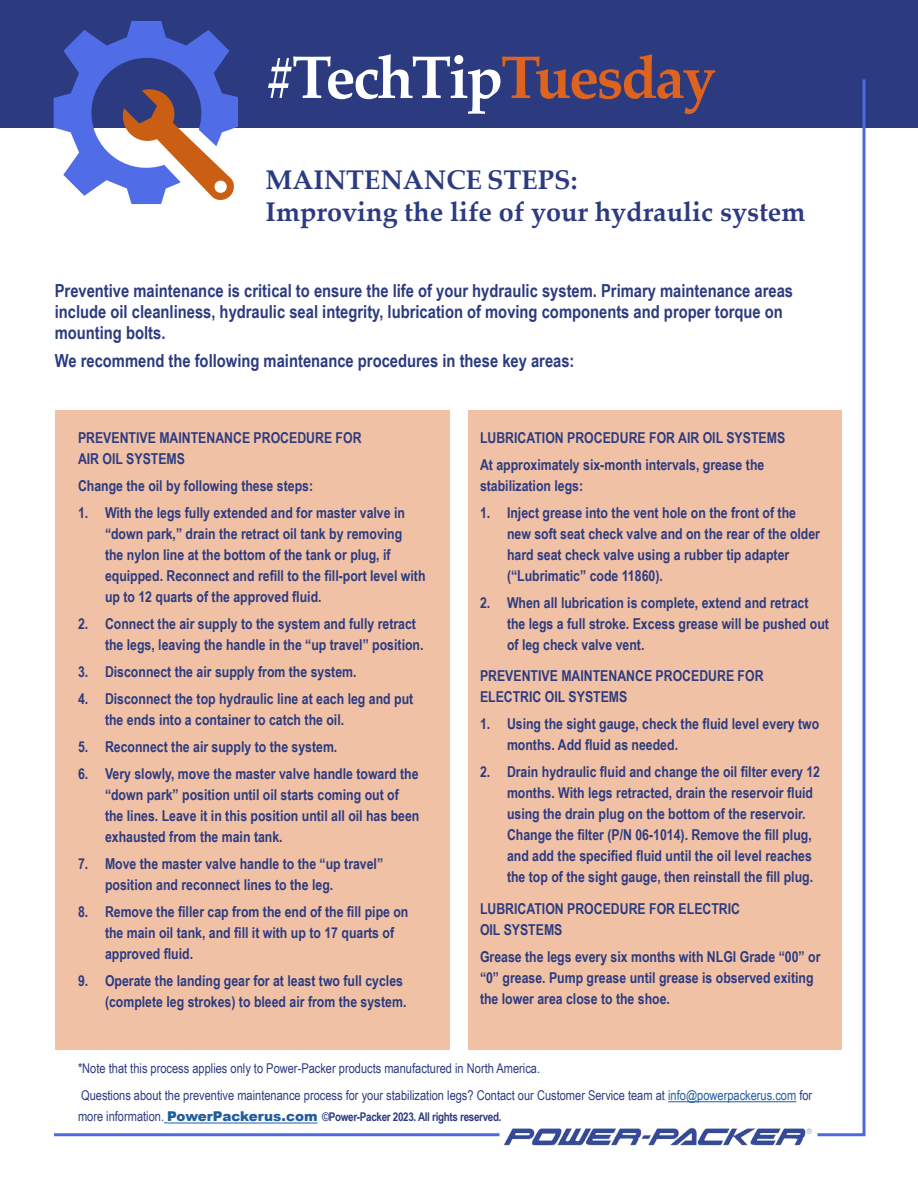
<style>
.page{position:relative;width:918px;height:1188px;background:#fff}
.page>*{position:absolute;margin:0;border:0;box-sizing:border-box;transform-origin:0 0}
.t1{font:700 60px "Palatino Linotype";letter-spacing:-.04em;color:#fff}
.t2{font:700 27px/32.4px "Palatino Linotype";color:#2c3b80}
.t3{font:700 18px/21px "Arial Narrow";color:#2c3b80}
.t4{font:700 15px/21px "Arial Narrow";color:#2c3b80}
.t5{font:13.5px/27px "Arial Narrow";color:#2c3b80}
.t6{font:700 12px "Arial Narrow";letter-spacing:-.025em;color:#2c3b80}
.s1{color:#de631f}
.s2{color:#205d9e}
.s3{font-weight:400;font-size:13.5px}
.s4{font-family:"Arial";font-weight:900;font-size:13.5px;color:#205d9e}
</style>
<div class="page">
<div style="left:0;top:0;width:918px;height:127px;background:#2c3b80"></div>
<svg style="left:54px;top:21px;width:184px;height:183px"></svg>
<hr style="left:863px;top:79px;width:3px;height:1055px;background:#4e68de">
<hr style="left:54px;top:1133px;width:446px;height:3px;background:#4e68de">
<hr style="left:818px;top:1133px;width:48px;height:3px;background:#4e68de">
<div style="left:55px;top:410px;width:394px;height:640px;background:#f1c1a6"></div>
<div style="left:468px;top:410px;width:374px;height:640px;background:#f1c1a6"></div>
<hr style="left:668px;top:1101px;width:128px;height:1px;background:#205d9e">
<hr style="left:167px;top:1123px;width:151px;height:1px;background:#205d9e">
<img style="left:503px;top:1127px;width:309px;height:19px">
<h1 class="t1" style="left:266px;top:54px;width:452px">#TechTip<span class="s1">Tuesday</span></h1>
<h2 class="t2" style="left:266px;top:166px;width:541px">MAINTENANCE STEPS:<br>Improving the life of your hydraulic system</h2>
<p class="t3" style="left:55px;top:282px;width:740px">Preventive maintenance is critical to ensure the life of your hydraulic system. Primary maintenance areas include oil cleanliness, hydraulic seal integrity, lubrication of moving components and proper torque on mounting bolts.</p>
<p class="t3" style="left:55px;top:352px;width:521px">We recommend the following maintenance procedures in these key areas:</p>
<p class="t4" style="left:78px;top:429px;width:285px">PREVENTIVE MAINTENANCE PROCEDURE FOR<br>AIR OIL SYSTEMS</p>
<p class="t4" style="left:78px;top:477px;width:237px">Change the oil by following these steps:</p>
<p class="t4" style="left:105px;top:504px;width:322px;text-indent:-27px">1. With the legs fully extended and for master valve in “down park,” drain the retract oil tank by removing<br>the nylon line at the bottom of the tank or plug, if equipped. Reconnect and refill to the fill-port level with up to 12 quarts of the approved fluid.</p>
<p class="t4" style="left:105px;top:615px;width:320px;text-indent:-27px">2. Connect the air supply to the system and fully retract the legs, leaving the handle in the “up travel” position.</p>
<p class="t4" style="left:78px;top:663px;width:280px">3. Disconnect the air supply from the system.</p>
<p class="t4" style="left:105px;top:690px;width:310px;text-indent:-27px">4. Disconnect the top hydraulic line at each leg and put the ends into a container to catch the oil.</p>
<p class="t4" style="left:78px;top:738px;width:261px">5. Reconnect the air supply to the system.</p>
<p class="t4" style="left:105px;top:765px;width:316px;text-indent:-27px">6. Very slowly, move the master valve handle toward the “down park” position until oil starts coming out of the lines. Leave it in this position until all oil has been exhausted from the main tank.</p>
<p class="t4" style="left:105px;top:855px;width:280px;text-indent:-27px">7. Move the master valve handle to the “up travel” position and reconnect lines to the leg.</p>
<p class="t4" style="left:105px;top:903px;width:305px;text-indent:-27px">8. Remove the filler cap from the end of the fill pipe on the main oil tank, and fill it with up to 17 quarts of approved fluid.</p>
<p class="t4" style="left:78px;top:972px;width:330px;text-align:right">9. Operate the landing gear for at least two full cycles (complete leg strokes) to bleed air from the system.</p>
<p class="t4" style="left:480px;top:426px;width:307px;line-height:27px">LUBRICATION PROCEDURE FOR AIR OIL SYSTEMS<br>At approximately six-month intervals, grease the</p>
<p class="t4" style="left:480px;top:477px;width:105px">stabilization legs:</p>
<p class="t4" style="left:507px;top:504px;width:315px;text-indent:-27px">1. Inject grease into the vent hole on the front of the new soft seat check valve and on the rear of the older hard seat check valve using a rubber tip adapter (“Lubrimatic” code 11860).</p>
<p class="t4" style="left:507px;top:594px;width:324px;text-indent:-27px">2. When all lubrication is complete, extend and retract the legs a full stroke. Excess grease will be pushed out of leg check valve vent.</p>
<p class="t4" style="left:480px;top:667px;width:285px">PREVENTIVE MAINTENANCE PROCEDURE FOR<br>ELECTRIC OIL SYSTEMS</p>
<p class="t4" style="left:507px;top:715px;width:314px;text-indent:-27px">1. Using the sight gauge, check the fluid level every two months. Add fluid as needed.</p>
<p class="t4" style="left:507px;top:763px;width:315px;text-indent:-27px">2. Drain hydraulic fluid and change the oil filter every 12 months. With legs retracted, drain the reservoir fluid using the drain plug on the bottom of the reservoir.<br>Change the filter (P/N 06-1014). Remove the fill plug, and add the specified fluid until the oil level reaches the top of the sight gauge, then reinstall the fill plug.</p>
<p class="t4" style="left:480px;top:900px;width:262px">LUBRICATION PROCEDURE FOR ELECTRIC<br>OIL SYSTEMS</p>
<p class="t4" style="left:480px;top:948px;width:342px">Grease the legs every six months with NLGI Grade “00” or “0” grease. Pump grease until grease is observed exiting the lower area close to the shoe.</p>
<p class="t5" style="left:78px;top:1056px;width:736px">*Note that this process applies only to Power-Packer products manufactured in North America.<br>Questions about the preventive maintenance process for your stabilization legs? Contact our Customer Service team at <span class="s2">info@powerpackerus.com</span> for</p>
<p class="t6" style="left:78px;top:1108px;width:425px"><span class="s3">more information.</span> <span class="s4">PowerPackerus.com</span> ©Power-Packer 2023. All rights reserved.</p>
</div>
